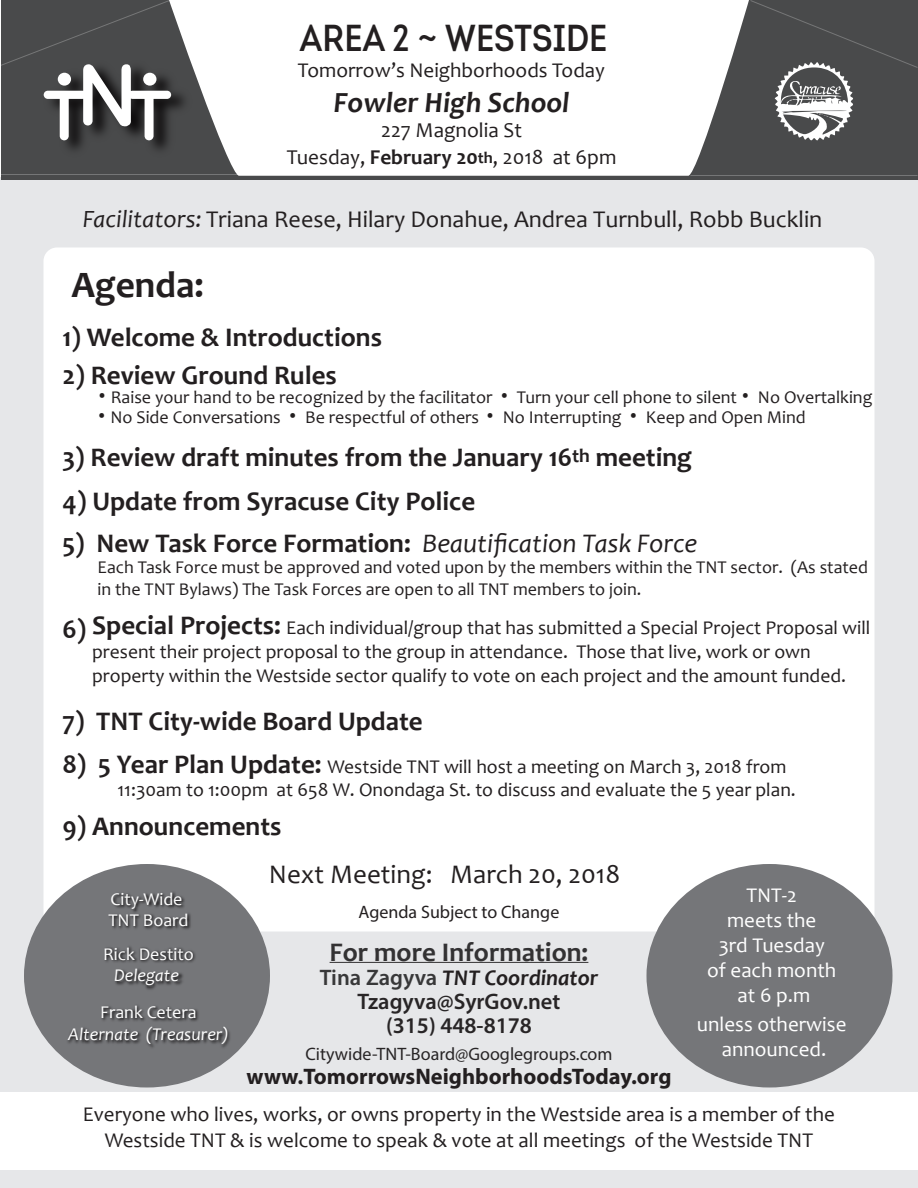
<style>
.page{position:relative;width:918px;height:1188px;background:#fff}
.page>*{position:absolute;margin:0;border:0;box-sizing:border-box;transform-origin:0 0}
.t1{font:600 37.5px "Intro Cond Caps";color:#231f20}
.t2{font:700 37.5px "Candara";color:#231f20}
.t3{font:italic 700 29.4px "Candara";color:#231f20}
.t4{font:700 27px "Candara";color:#231f20}
.t5{font:27px "Candara";color:#231f20}
.t6{font:700 27px "Candara";color:#333233}
.t7{font:24.15px "Candara";color:#231f20}
.t8{font:700 22.5px "Myriad Pro";color:#231f20}
.t9{font:600 22.5px/24px "Myriad Pro";color:#282526;text-align:center}
.t10{font:italic 700 22.5px "Candara";color:#231f20}
.t11{font:21.3px/27.8px "Candara";color:#231f20;text-align:center}
.t12{font:21px/25.2px "Candara";color:#231f20;text-align:center}
.t13{font:21px/25.2px "Candara";color:#fff;text-align:center}
.t14{font:19.5px/24px "Candara";color:#231f20}
.t15{font:18px/19.5px "Candara";color:#231f20}
.t16{font:18px/21.6px "Candara";color:#fff}
.t17{font:18px "Myriad Pro";color:#282526}
.t18{font:italic 18px "Candara";color:#fff}
.t19{font:18px "Myriad Pro";color:#231f20}
.s1{font-weight:700}
.s2{font-weight:700;font-size:16.5px}
.s3{font-style:italic;font-size:24.9px}
.s4{font-family:"Myriad Pro";font-weight:700;font-size:24px}
.s5{font-weight:400;font-style:italic}
.s6{font-weight:700;font-size:27px}
.s7{font-family:"Myriad Pro";font-weight:600;font-style:normal;color:#383839}
</style>
<div class="page">
<div style="left:0;top:177px;width:918px;height:1011px;background:#e6e7e9"></div>
<div style="left:0;top:1092px;width:918px;height:78px;background:#fff"></div>
<div style="left:44px;top:248px;width:830px;height:684px;background:#fff;border-radius:14px"></div>
<div style="left:646px;top:864px;width:246px;height:224px;background:#757679;border-radius:50%"></div>
<div style="left:24px;top:864px;width:246px;height:224px;background:#757679;border-radius:50%"></div>
<div style="left:2px;top:0;width:916px;height:179px;background:#494a4b"></div>
<svg style="left:169px;top:0;width:580px;height:176px;fill:#fff"></svg>
<img style="left:63px;top:58px;width:132px;height:103px">
<svg style="left:1px;top:0;width:170px;height:140px"></svg>
<div style="left:58px;top:73px;width:13px;height:13px;background:#fff;border-radius:50%"></div>
<div style="left:143px;top:73px;width:13px;height:13px;background:#fff;border-radius:50%"></div>
<svg style="left:750px;top:0;width:168px;height:140px"></svg>
<hr style="left:330px;top:962px;width:258px;height:1px;background:#333233">
<img style="left:64px;top:888px;width:171px;height:186px">
<h1 class="t1" style="left:300px;top:14px;width:310px">AREA 2 ~ WESTSIDE</h1>
<p class="t12" style="left:298px;top:57px;width:308px">Tomorrow’s Neighborhoods Today</p>
<h2 class="t3" style="left:334px;top:84px;width:238px">Fowler High School</h2>
<p class="t11" style="left:287px;top:116px;width:331px">227 Magnolia St<br>Tuesday, <span class="s1">February 20</span><span class="s2">th</span>, 2018 at 6pm</p>
<p class="t7" style="left:83px;top:204px;width:741px"><span class="s3">Facilitators:</span> Triana Reese, Hilary Donahue, Andrea Turnbull, Robb Bucklin</p>
<h1 class="t2" style="left:71px;top:262px;width:134px">Agenda:</h1>
<h3 class="t4" style="left:62px;top:320px;width:321px">1) Welcome &amp; Introductions</h3>
<h3 class="t4" style="left:62px;top:358px;width:276px">2) Review Ground Rules</h3>
<p class="t15" style="left:99px;top:387px;width:775px"><span class="s4">·</span> Raise your hand to be recognized by the facilitator <span class="s4">·</span> Turn your cell phone to silent <span class="s4">·</span> No Overtalking <span class="s4">·</span> No Side Conversations <span class="s4">·</span> Be respectful of others <span class="s4">·</span> No Interrupting <span class="s4">·</span> Keep and Open Mind</p>
<h3 class="t4" style="left:62px;top:440px;width:631px">3) Review draft minutes from the January 16<sup>th</sup> meeting</h3>
<h3 class="t4" style="left:63px;top:484px;width:414px">4) Update from Syracuse City Police</h3>
<h3 class="t4" style="left:63px;top:526px;width:636px">5) New Task Force Formation: <span class="s5">Beautification Task Force</span></h3>
<p class="t15" style="left:98px;top:556px;width:772px;line-height:21.6px">Each Task Force must be approved and voted upon by the members within the TNT sector. (As stated in the TNT Bylaws) The Task Forces are open to all TNT members to join.</p>
<p class="t14" style="left:92px;top:615px;width:780px;text-indent:-30px"><span class="s6">6) Special Projects:</span> Each individual/group that has submitted a Special Project Proposal will present their project proposal to the group in attendance. Those that live, work or own property within the Westside sector qualify to vote on each project and the amount funded.</p>
<h3 class="t4" style="left:62px;top:704px;width:362px">7) TNT City-wide Board Update</h3>
<p class="t14" style="left:118px;top:756px;width:680px;line-height:22.5px;text-indent:-55px"><span class="s6">8) 5 Year Plan Update:</span> Westside TNT will host a meeting on March 3, 2018 from<br>11:30am to 1:00pm at 658 W. Onondaga St. to discuss and evaluate the 5 year plan.</p>
<h3 class="t4" style="left:62px;top:809px;width:220px">9) Announcements</h3>
<p class="t16" style="left:108px;top:888px;width:82px">City-Wide<br>TNT Board</p>
<p class="t16" style="left:103px;top:943px;width:92px">Rick Destito</p>
<p class="t18" style="left:114px;top:964px;width:66px">Delegate</p>
<p class="t16" style="left:100px;top:1001px;width:98px">Frank Cetera</p>
<p class="t18" style="left:68px;top:1022px;width:162px">Alternate (Treasurer)</p>
<h3 class="t5" style="left:269px;top:857px;width:353px">Next Meeting: March 20, 2018</h3>
<p class="t19" style="left:359px;top:901px;width:202px">Agenda Subject to Change</p>
<h3 class="t6" style="left:330px;top:935px;width:260px">For more Information:</h3>
<p class="t10" style="left:320px;top:963px;width:280px"><span class="s7">Tina Zagyva</span> TNT Coordinator</p>
<p class="t9" style="left:358px;top:989px;width:204px">Tzagyva@SyrGov.net (315) 448-8178</p>
<p class="t17" style="left:305px;top:1043px;width:309px">Citywide-TNT-Board@Googlegroups.com</p>
<p class="t8" style="left:247px;top:1061px;width:427px">www.TomorrowsNeighborhoodsToday.org</p>
<p class="t13" style="left:707px;top:882px;width:131px">TNT-2<br>meets the<br>3rd Tuesday of each month at 6 p.m</p>
<p class="t13" style="left:697px;top:1011px;width:151px">unless otherwise announced.</p>
<p class="t12" style="left:83px;top:1102px;width:754px">Everyone who lives, works, or owns property in the Westside area is a member of the<br>Westside TNT &amp; is welcome to speak &amp; vote at all meetings of the Westside TNT</p>
</div>
